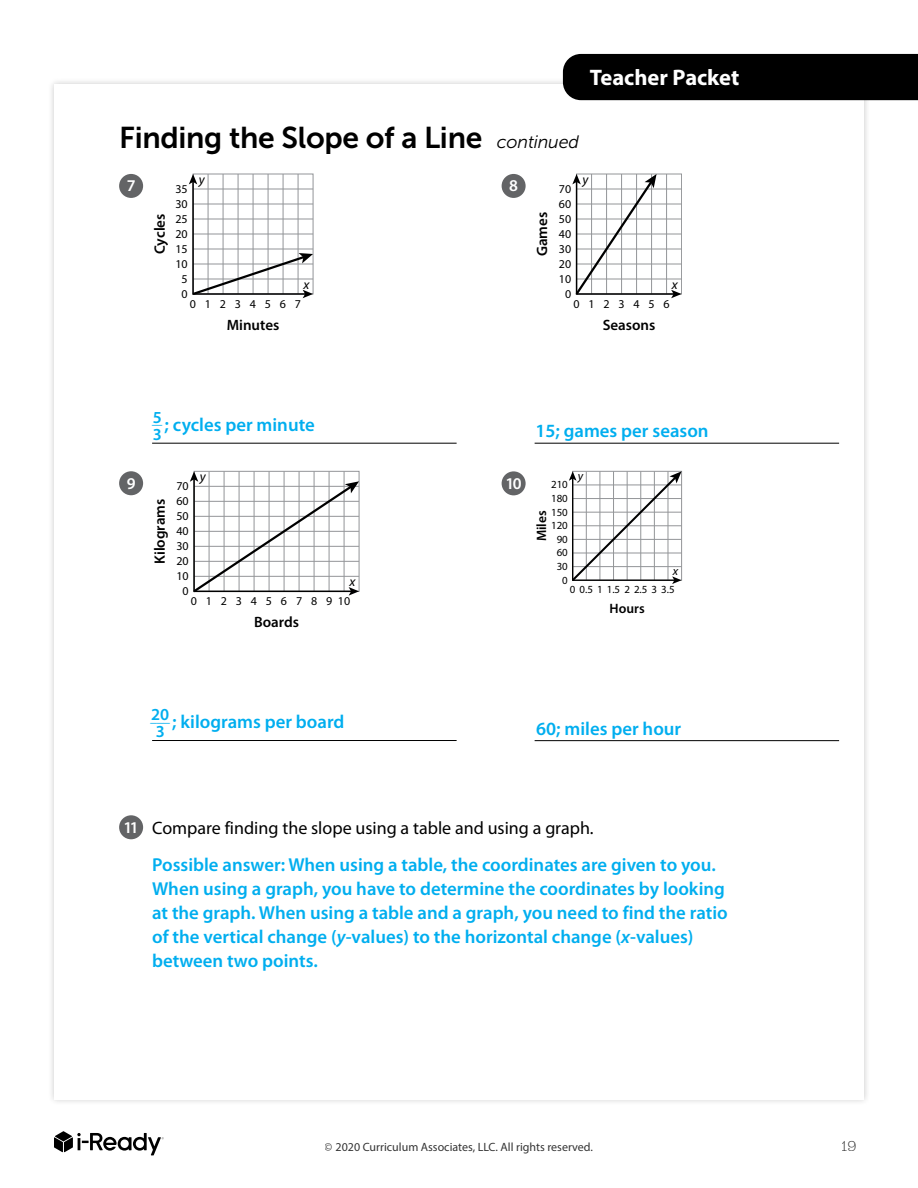
<style>
.page{position:relative;width:918px;height:1188px;background:#fff}
.page>*{position:absolute;margin:0;border:0;box-sizing:border-box;transform-origin:0 0}
.t1{font:30px "Museo Sans 700";letter-spacing:-.01em;color:#000}
.t2{font:700 22.5px "Myriad Pro";letter-spacing:-.005em;color:#fff}
.t3{font:600 18.75px/24px "Myriad Pro";color:#00aeef}
.t4{font:18px "Myriad Pro";color:#000}
.t5{font:600 16.8px "Myriad Pro";color:#00aeef}
.t6{font:600 16.5px "Myriad Pro";color:#fff}
.t7{font:600 15px "Myriad Pro";color:#000}
.t8{font:300 15px "Jubilat";color:#000}
.t9{font:600 13.65px "Myriad Pro";color:#000}
.t10{font:italic 13.5px "Myriad Pro";color:#000}
.t11{font:italic 12.3px "Myriad Pro";color:#000}
.t12{font:12px/15px "Myriad Pro";color:#000;text-align:center}
.t13{font:12px "Myriad Pro";letter-spacing:.735em;color:#000}
.t14{font:10.95px/13.6px "Myriad Pro";color:#000;text-align:right}
.s1{font-family:"Museo Sans 300";font-style:italic;font-size:18px}
.s2{font-weight:600;font-size:16.5px;color:#fff}
.s3{font-style:italic}
</style>
<div class="page">
<svg style="left:54px;top:1131px;width:110px;height:24px"></svg>
<div style="left:48px;top:78px;width:823px;height:1028px;background:#f3f3f3"></div>
<div style="left:54px;top:84px;width:810px;height:1016px;background:#fff"></div>
<hr style="left:152px;top:443px;width:305px;height:1px;background:#000">
<div style="left:119px;top:174px;width:24px;height:24px;background:#636466;border-radius:50%"></div>
<svg style="left:189px;top:174px;width:124px;height:124px"></svg>
<hr style="left:535px;top:443px;width:304px;height:1px;background:#000">
<div style="left:502px;top:174px;width:24px;height:24px;background:#636466;border-radius:50%"></div>
<svg style="left:572px;top:174px;width:110px;height:124px"></svg>
<hr style="left:152px;top:740px;width:305px;height:1px;background:#000">
<div style="left:119px;top:471px;width:24px;height:24px;background:#636466;border-radius:50%"></div>
<svg style="left:190px;top:471px;width:169px;height:125px"></svg>
<hr style="left:535px;top:740px;width:304px;height:1px;background:#000">
<div style="left:502px;top:471px;width:24px;height:24px;background:#636466;border-radius:50%"></div>
<svg style="left:569px;top:471px;width:113px;height:113px"></svg>
<div style="left:119px;top:815px;width:24px;height:24px;background:#636466;border-radius:50%"></div>
<div style="left:563px;top:54px;width:355px;height:46px;background:#000"></div>
<p class="t2" style="left:590px;top:63px;width:151px">Teacher Packet</p>
<h1 class="t1" style="left:119px;top:120px;width:462px">Finding the Slope of a Line <span class="s1">continued</span></h1>
<p class="t6" style="left:127px;top:177px;width:10px">7</p>
<p class="t10" style="left:199px;top:171px;width:7px">y</p>
<p class="t10" style="left:582px;top:171px;width:7px">y</p>
<p class="t6" style="left:509px;top:177px;width:10px">8</p>
<p class="t12" style="left:559px;top:181px;width:14px">70<br>60<br>50<br>40<br>30<br>20<br>10<br>0</p>
<p class="t12" style="left:175px;top:181px;width:14px">35</p>
<p class="t12" style="left:175px;top:196px;width:14px">30</p>
<p class="t7" style="left:534px;top:256px;width:46px;rotate:-90deg">Games</p>
<p class="t7" style="left:150px;top:254px;width:42px;rotate:-90deg">Cycles</p>
<p class="t12" style="left:175px;top:211px;width:14px">25</p>
<p class="t12" style="left:175px;top:226px;width:14px">20</p>
<p class="t12" style="left:175px;top:241px;width:14px">15</p>
<p class="t12" style="left:175px;top:256px;width:14px">10<br>5<br>0</p>
<p class="t10" style="left:303px;top:276px;width:7px">x</p>
<p class="t10" style="left:672px;top:276px;width:7px">x</p>
<p class="t13" style="left:190px;top:296px;width:113px">01234567</p>
<p class="t13" style="left:573px;top:296px;width:98px">0123456</p>
<p class="t7" style="left:227px;top:315px;width:54px">Minutes</p>
<p class="t5" style="left:153px;top:408px;width:11px">5</p>
<p class="t5" style="left:152px;top:425px;width:12px">• •3</p>
<p class="t3" style="left:165px;top:413px;width:152px">; cycles per minute</p>
<p class="t10" style="left:200px;top:468px;width:7px">y</p>
<p class="t6" style="left:127px;top:474px;width:10px">9</p>
<p class="t12" style="left:176px;top:478px;width:14px">70<br>60<br>50<br>40<br>30<br>20<br>10<br>0</p>
<p class="t7" style="left:150px;top:564px;width:67px;rotate:-90deg">Kilograms</p>
<p class="t10" style="left:349px;top:573px;width:7px">x</p>
<p class="t13" style="left:191px;top:594px;width:161px">012345678910</p>
<p class="t7" style="left:254px;top:613px;width:47px">Boards</p>
<p class="t5" style="left:151px;top:705px;width:20px">20</p>
<p class="t5" style="left:151px;top:722px;width:21px">•••3</p>
<p class="t3" style="left:172px;top:710px;width:174px">; kilograms per board</p>
<p class="t7" style="left:603px;top:317px;width:54px">Seasons</p>
<p class="t6" style="left:505px;top:474px;width:18px">10</p>
<p class="t3" style="left:535px;top:419px;width:175px">15; games per season</p>
<p class="t11" style="left:578px;top:468px;width:7px">y</p>
<p class="t14" style="left:551px;top:478px;width:18px">210</p>
<p class="t14" style="left:551px;top:505px;width:18px">150<br>120<br>90<br>60<br>30<br>0</p>
<p class="t14" style="left:551px;top:491px;width:18px">180</p>
<p class="t9" style="left:533px;top:541px;width:32px;rotate:-90deg">Miles</p>
<p class="t11" style="left:673px;top:564px;width:7px">x</p>
<p class="t14" style="left:570px;top:582px;width:106px">0 0.5 1 1.5 2 2.5 3 3.5</p>
<p class="t9" style="left:610px;top:600px;width:37px">Hours</p>
<p class="t3" style="left:536px;top:717px;width:147px">60; miles per hour</p>
<p class="t4" style="left:123px;top:818px;width:472px"><span class="s2">11</span> Compare finding the slope using a table and using a graph.</p>
<p class="t3" style="left:152px;top:853px;width:577px">Possible answer: When using a table, the coordinates are given to you.<br>When using a graph, you have to determine the coordinates by looking at the graph. When using a table and a graph, you need to find the ratio of the vertical change (<span class="s3">y</span>-values) to the horizontal change (<span class="s3">x</span>-values) between two points.</p>
<p class="t12" style="left:325px;top:1139px;width:270px">© 2020 Curriculum Associates, LLC. All rights reserved.</p>
<p class="t8" style="left:842px;top:1136px;width:16px">19</p>
</div>
